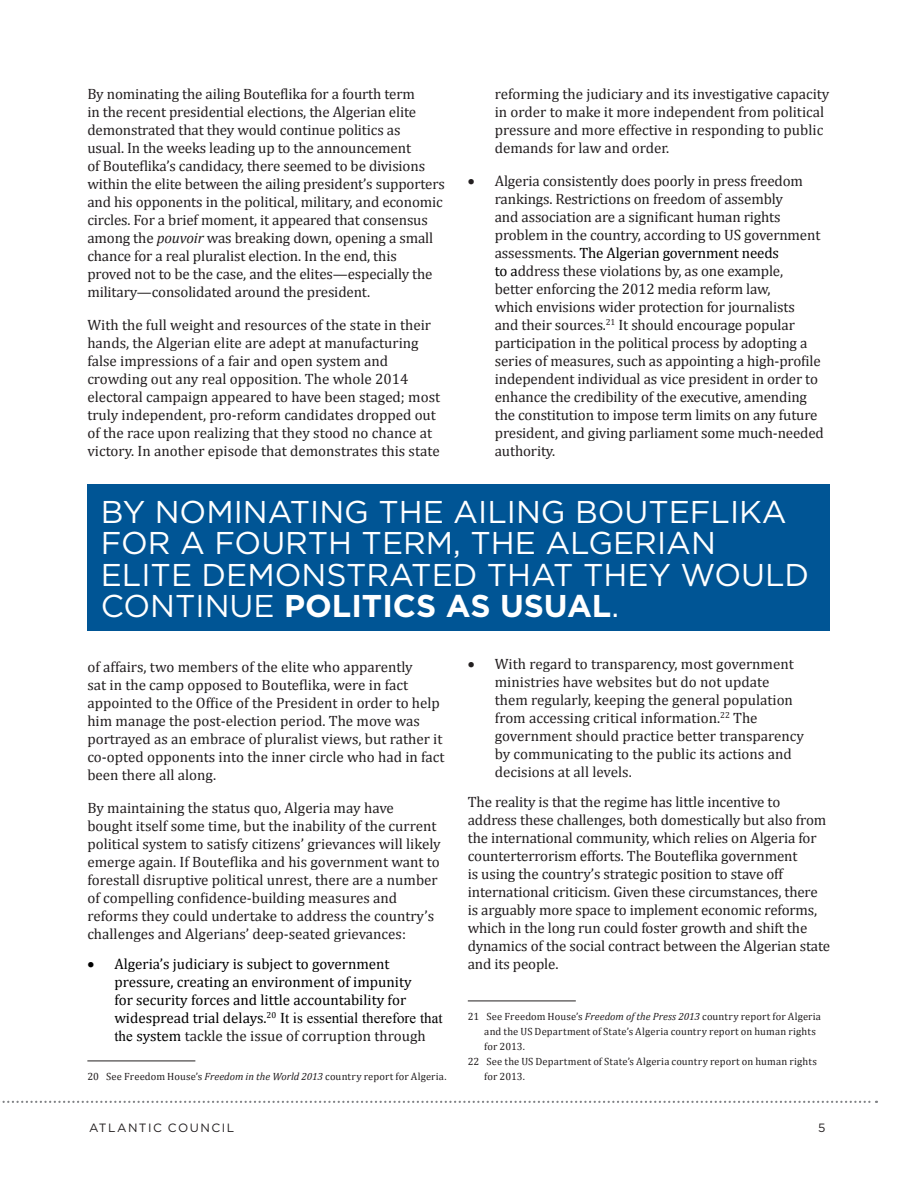
<style>
.page{position:relative;width:918px;height:1188px;background:#fff}
.page>*{position:absolute;margin:0;border:0;box-sizing:border-box;transform-origin:0 0}
.t1{font:31.5px/31.5px "Gotham";color:#fff}
.Colorful_List_-_Acce{font:15px/18px "Cambria";letter-spacing:-.01em;color:#231f20}
.t2{font:15px/18px "Cambria";color:#000}
.t3{font:12px "Gotham";letter-spacing:.12em;color:#231f20}
.footnotes{font:10.5px/15px "Cambria";letter-spacing:.01em;color:#231f20}
.s1{font-style:italic}
.s2{color:#000}
.s3{font-weight:700}
.s4{font-family:"Times New Roman"}
.s5{color:#231f20}
</style>
<div class="page">
<svg style="left:2px;top:1101px;width:875px;height:2px"></svg>
<hr style="left:87px;top:1061px;width:108px;height:1px;background:#231f20">
<hr style="left:468px;top:1001px;width:108px;height:1px;background:#231f20">
<div style="left:87px;top:484px;width:743px;height:147px;background:#005595"></div>
<p class="Colorful_List_-_Acce" style="left:87px;top:85px;width:359px">By nominating the ailing Bouteflika for a fourth term<br>in the recent presidential elections, the Algerian elite demonstrated that they would continue politics as<br>usual. In the weeks leading up to the announcement<br>of Bouteflika’s candidacy, there seemed to be divisions within the elite between the ailing president’s supporters and his opponents in the political, military, and economic circles. For a brief moment, it appeared that consensus among the <span class="s1">pouvoir</span> was breaking down, opening a small chance for a real pluralist election. In the end, this<br>proved not to be the case, and the elites—especially the military—consolidated around the president.</p>
<p class="Colorful_List_-_Acce" style="left:87px;top:316px;width:354px">With the full weight and resources of the state in their hands, the Algerian elite are adept at manufacturing false impressions of a fair and open system and crowding out any real opposition. The whole 2014 electoral campaign appeared to have been staged; most truly independent, pro-reform candidates dropped out of the race upon realizing that they stood no chance at victory. In another episode that demonstrates this state</p>
<p class="Colorful_List_-_Acce" style="left:495px;top:85px;width:336px">reforming the judiciary and its investigative capacity in order to make it more independent from political pressure and more effective in responding to public demands for law and order.</p>
<p class="Colorful_List_-_Acce" style="left:495px;top:172px;width:331px;text-indent:-27px">• Algeria consistently does poorly in press freedom rankings. Restrictions on freedom of assembly<br>and association are a significant human rights problem in the country, according to US government assessments. <span class="s2">The Algerian government needs<br>to a</span>ddress these violations by, as one example, better enforcing the 2012 media reform law,<br>which envisions wider protection for journalists<br>and their sources.<sup>21</sup> It should encourage popular participation in the political process by adopting a series of measures, such as appointing a high-profile independent individual as vice president in order to enhance the credibility of the executive, amending the constitution to impose term limits on any future president, and giving parliament some much-needed authority.</p>
<p class="t1" style="left:101px;top:495px;width:710px">BY NOMINATING THE AILING BOUTEFLIKA<br>FOR A FOURTH TERM, THE ALGERIAN<br>ELITE DEMONSTRATED THAT THEY WOULD<br>CONTINUE <span class="s3">POLITICS AS USUAL</span>.</p>
<p class="Colorful_List_-_Acce" style="left:87px;top:658px;width:359px">of affairs, two members of the elite who apparently<br>sat in the camp opposed to Bouteflika, were in fact appointed to the Office of the President in order to help him manage the post-election period. The move was portrayed as an embrace of pluralist views, but rather it co-opted opponents into the inner circle who had in fact been there all along.</p>
<p class="Colorful_List_-_Acce" style="left:87px;top:799px;width:355px">By maintaining the status quo, Algeria may have bought itself some time, but the inability of the current political system to satisfy citizens’ grievances will likely emerge again. If Bouteflika and his government want to forestall disruptive political unrest, there are a number of compelling confidence-building measures and reforms they could undertake to address the country’s challenges and Algerians’ deep-seated grievances:</p>
<p class="t2" style="left:114px;top:955px;width:330px;text-indent:-27px">• Algeria’s judiciary is subject to government pressure, creating an environment of impunity<br>for security forces and little accountability for widespread trial delays.<sup>20</sup> <span class="s4">It is essential therefore that the</span> system <span class="s5">tackle the issue of corruption through</span></p>
<p class="footnotes" style="left:87px;top:1069px;width:361px">20 See Freedom House’s <span class="s1">Freedom in the World 2013</span> country report for Algeria.</p>
<p class="Colorful_List_-_Acce" style="left:495px;top:655px;width:311px;text-indent:-27px">• With regard to transparency, most government ministries have websites but do not update them regularly, keeping the general population from accessing critical information.<sup>22</sup> The government should practice better transparency by communicating to the public its actions and decisions at all levels.</p>
<p class="Colorful_List_-_Acce" style="left:468px;top:793px;width:364px">The reality is that the regime has little incentive to address these challenges, both domestically but also from the international community, which relies on Algeria for counterterrorism efforts. The Bouteflika government<br>is using the country’s strategic position to stave off international criticism. Given these circumstances, there is arguably more space to implement economic reforms, which in the long run could foster growth and shift the dynamics of the social contract between the Algerian state and its people.</p>
<p class="footnotes" style="left:484px;top:1009px;width:338px;text-indent:-16px">21 See Freedom House’s <span class="s1">Freedom of the Press 2013</span> country report for Algeria and the US Department of State’s Algeria country report on human rights for 2013.</p>
<p class="footnotes" style="left:484px;top:1054px;width:334px;text-indent:-16px">22 See the US Department of State’s Algeria country report on human rights for 2013.</p>
<p class="t3" style="left:89px;top:1120px;width:147px">ATLANTIC COUNCIL</p>
<p class="t3" style="left:818px;top:1120px;width:9px">5</p>
</div>
